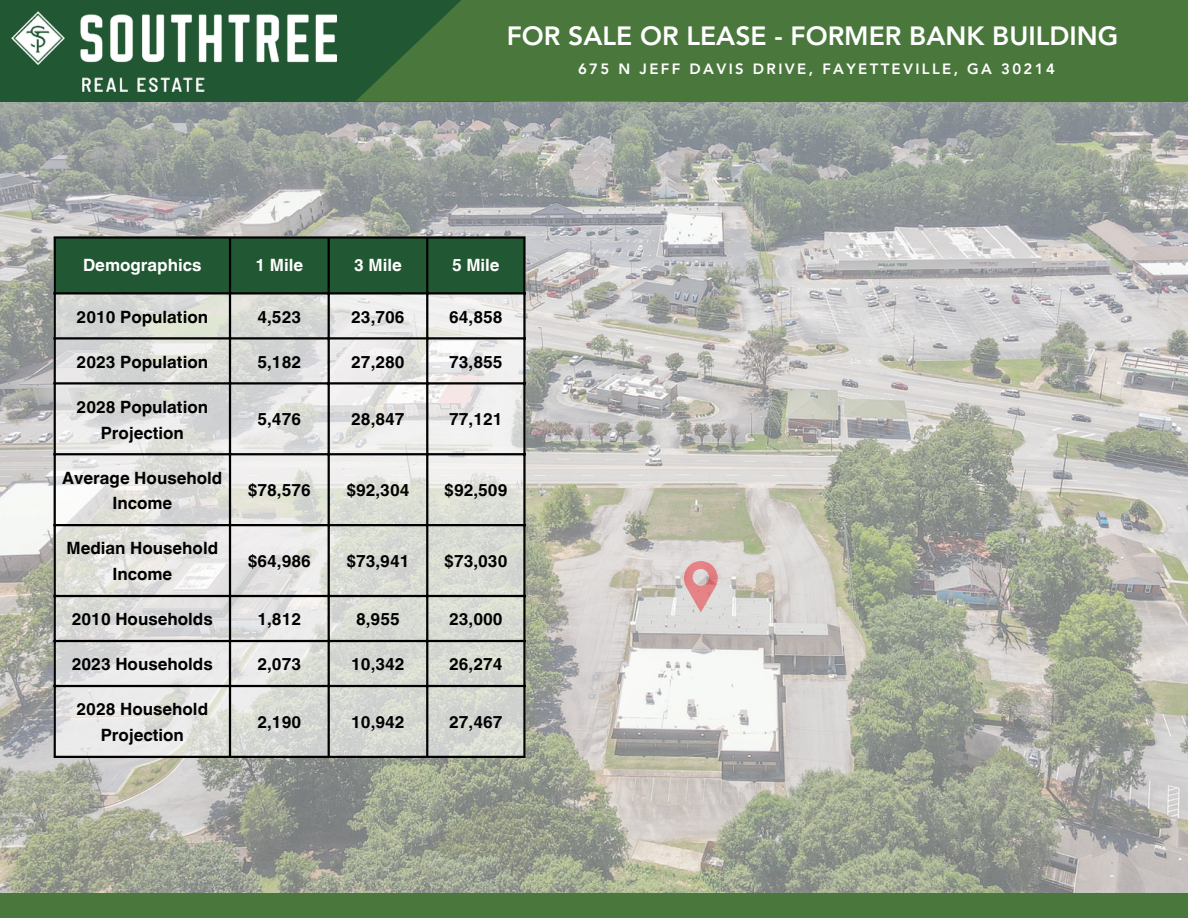
<style>
.page{position:relative;width:1188px;height:918px;background:#fff}
.page>*{position:absolute;margin:0;border:0;box-sizing:border-box;transform-origin:0 0}
.t1{font:800 32.25px "Avenir LT Pro";color:#fff}
.t2{font:800 26.4px "Avenir LT Pro";color:#fff}
.t3{font:700 16.95px/25.8px "Helvetica World";color:#000;text-align:center}
.t4{font:700 16.95px "Helvetica World";color:#fff}
.t5{font:800 14.85px "Avenir LT Pro";letter-spacing:.16em;color:#fff}
</style>
<div class="page">
<img style="left:0;top:102px;width:1188px;height:791px">
<div style="left:0;top:893px;width:1188px;height:25px;background:#4a783c"></div>
<div style="left:0;top:0;width:500px;height:102px;background:#215732"></div>
<svg style="left:355px;top:0;width:291px;height:102px;fill:#4a783c"></svg>
<div style="left:646px;top:0;width:542px;height:102px;background:#4a783c"></div>
<svg style="left:56px;top:295px;width:467px;height:461px;background:#dfdfdc"></svg>
<div style="left:56px;top:239px;width:467px;height:53px;background:#215732"></div>
<hr style="left:54px;top:239px;width:2px;height:517px;background:#000">
<hr style="left:229px;top:239px;width:2px;height:517px;background:#000">
<hr style="left:328px;top:239px;width:2px;height:517px;background:#000">
<hr style="left:426px;top:239px;width:2px;height:517px;background:#000">
<hr style="left:523px;top:239px;width:3px;height:517px;background:#000">
<hr style="left:54px;top:236px;width:472px;height:3px;background:#000">
<hr style="left:54px;top:292px;width:472px;height:3px;background:#000">
<hr style="left:54px;top:337px;width:472px;height:3px;background:#000">
<hr style="left:54px;top:382px;width:472px;height:3px;background:#000">
<hr style="left:54px;top:453px;width:472px;height:2px;background:#000">
<hr style="left:54px;top:524px;width:472px;height:2px;background:#000">
<hr style="left:54px;top:595px;width:472px;height:2px;background:#000">
<hr style="left:54px;top:640px;width:472px;height:2px;background:#000">
<hr style="left:54px;top:685px;width:472px;height:2px;background:#000">
<hr style="left:54px;top:756px;width:472px;height:2px;background:#000">
<img style="left:12px;top:11px;width:325px;height:80px">
<svg style="left:681px;top:559px;width:38px;height:53px;background:#deb1b2"></svg>
<h1 class="t1" style="left:620px;top:21px;width:162px">SITE PLAN</h1>
<h2 class="t2" style="left:507px;top:25px;width:613px">FOR SALE OR LEASE - FORMER BANK BUILDING</h2>
<p class="t5" style="left:578px;top:63px;width:478px">675 N JEFF DAVIS DRIVE, FAYETTEVILLE, GA 30214</p>
<p class="t4" style="left:83px;top:251px;width:120px">Demographics</p>
<p class="t4" style="left:256px;top:251px;width:49px">1 Mile</p>
<p class="t4" style="left:354px;top:251px;width:49px">3 Mile</p>
<p class="t4" style="left:452px;top:251px;width:49px">5 Mile</p>
<p class="t3" style="left:77px;top:302px;width:133px">2010 Population</p>
<p class="t3" style="left:257px;top:302px;width:45px">4,523</p>
<p class="t3" style="left:351px;top:302px;width:55px">23,706</p>
<p class="t3" style="left:449px;top:302px;width:55px">64,858</p>
<p class="t3" style="left:77px;top:347px;width:133px">2023 Population</p>
<p class="t3" style="left:257px;top:347px;width:45px">5,182</p>
<p class="t3" style="left:351px;top:347px;width:55px">27,280</p>
<p class="t3" style="left:449px;top:347px;width:55px">73,855</p>
<p class="t3" style="left:77px;top:392px;width:133px">2028 Population<br>Projection</p>
<p class="t3" style="left:257px;top:404px;width:45px">5,476</p>
<p class="t3" style="left:351px;top:404px;width:55px">28,847</p>
<p class="t3" style="left:449px;top:404px;width:55px">77,121</p>
<p class="t3" style="left:62px;top:463px;width:162px">Average Household<br>Income</p>
<p class="t3" style="left:248px;top:475px;width:65px">$78,576</p>
<p class="t3" style="left:346px;top:475px;width:65px">$92,304</p>
<p class="t3" style="left:444px;top:475px;width:65px">$92,509</p>
<p class="t3" style="left:66px;top:534px;width:153px">Median Household<br>Income</p>
<p class="t3" style="left:248px;top:546px;width:65px">$64,986</p>
<p class="t3" style="left:346px;top:546px;width:65px">$73,941</p>
<p class="t3" style="left:444px;top:546px;width:65px">$73,030</p>
<p class="t3" style="left:72px;top:605px;width:143px">2010 Households</p>
<p class="t3" style="left:257px;top:605px;width:45px">1,812</p>
<p class="t3" style="left:356px;top:605px;width:45px">8,955</p>
<p class="t3" style="left:449px;top:605px;width:55px">23,000</p>
<p class="t3" style="left:72px;top:650px;width:143px">2023 Households</p>
<p class="t3" style="left:257px;top:650px;width:45px">2,073</p>
<p class="t3" style="left:351px;top:650px;width:55px">10,342</p>
<p class="t3" style="left:449px;top:650px;width:55px">26,274</p>
<p class="t3" style="left:77px;top:695px;width:133px">2028 Household<br>Projection</p>
<p class="t3" style="left:257px;top:707px;width:45px">2,190</p>
<p class="t3" style="left:351px;top:707px;width:55px">10,942</p>
<p class="t3" style="left:449px;top:707px;width:55px">27,467</p>
</div>
